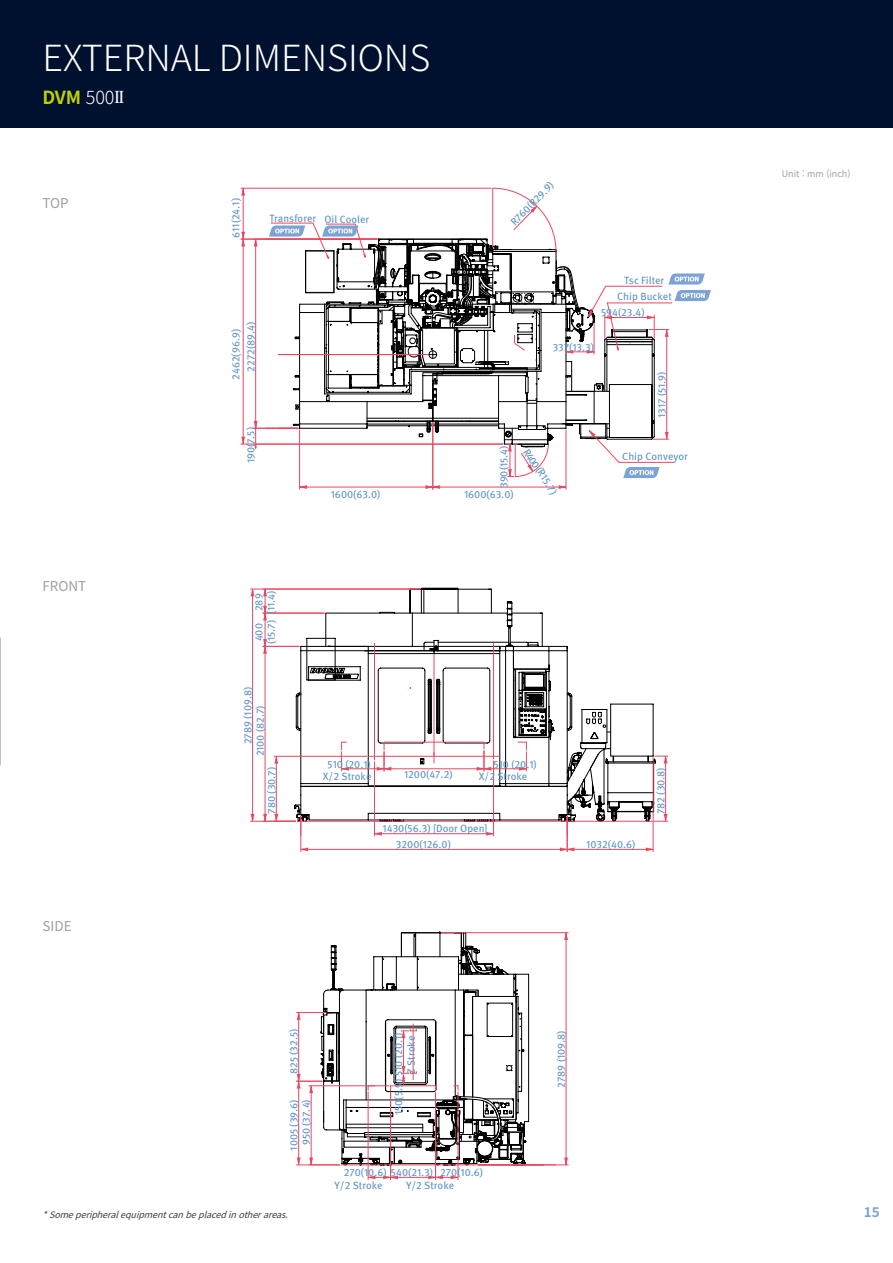
<style>
.page{position:relative;width:893px;height:1263px;background:#fff}
.page>*{position:absolute;margin:0;border:0;box-sizing:border-box;transform-origin:0 0}
.t1{font:300 36px "Noto Sans KR";color:#fff}
.t2{font:700 18px "Noto Sans KR";color:#bfd200}
.t3{font:13.5px "Noto Sans KR";color:#9fa0a0}
.t4{font:700 13.5px "Noto Sans KR";color:#7da3d6}
.t5{font:10.5px/12.5px "Doosan Meta Pro";color:#5c91c6}
.t6{font:italic 9px "Noto Sans KR";color:#3e3a39}
.t7{font:9px "Noto Sans KR";color:#9fa0a0}
.s1{font-weight:300;color:#fff}
.s2{font-family:"Times New Roman";font-weight:400;color:#fff}
</style>
<div class="page">
<div style="left:0;top:0;width:893px;height:128px;background:#00102f"></div>
<hr style="left:243px;top:245px;width:1px;height:193px;background:#e94960">
<svg style="left:241px;top:437px;width:4px;height:7px"></svg>
<hr style="left:241px;top:444px;width:262px;height:1px;background:#e94960">
<hr style="left:439px;top:487px;width:121px;height:1px;background:#e94960">
<svg style="left:559px;top:485px;width:7px;height:4px"></svg>
<hr style="left:566px;top:429px;width:1px;height:61px;background:#e94960">
<hr style="left:306px;top:487px;width:121px;height:1px;background:#e94960">
<svg style="left:425px;top:485px;width:15px;height:4px"></svg>
<svg style="left:300px;top:485px;width:7px;height:4px"></svg>
<hr style="left:433px;top:422px;width:1px;height:68px;background:#e94960">
<hr style="left:299px;top:429px;width:1px;height:61px;background:#e94960">
<hr style="left:255px;top:245px;width:1px;height:177px;background:#e94960">
<svg style="left:254px;top:238px;width:4px;height:8px"></svg>
<svg style="left:254px;top:421px;width:4px;height:28px"></svg>
<hr style="left:253px;top:428px;width:45px;height:1px;background:#e94960">
<hr style="left:243px;top:194px;width:1px;height:39px;background:#e94960">
<svg style="left:241px;top:187px;width:4px;height:9px"></svg>
<svg style="left:241px;top:232px;width:4px;height:14px"></svg>
<hr style="left:241px;top:188px;width:250px;height:1px;background:#e94960">
<hr style="left:241px;top:239px;width:136px;height:1px;background:#e94960">
<hr style="left:252px;top:595px;width:1px;height:220px;background:#e94960">
<svg style="left:251px;top:588px;width:4px;height:8px"></svg>
<svg style="left:251px;top:814px;width:4px;height:7px"></svg>
<hr style="left:250px;top:589px;width:170px;height:1px;background:#e94960">
<hr style="left:250px;top:821px;width:46px;height:1px;background:#e94960">
<hr style="left:263px;top:613px;width:62px;height:1px;background:#e94960">
<hr style="left:265px;top:652px;width:1px;height:163px;background:#e94960">
<svg style="left:263px;top:588px;width:4px;height:66px"></svg>
<svg style="left:263px;top:814px;width:4px;height:7px"></svg>
<hr style="left:263px;top:646px;width:37px;height:1px;background:#e94960">
<hr style="left:573px;top:849px;width:74px;height:1px;background:#e94960">
<svg style="left:646px;top:847px;width:7px;height:4px"></svg>
<hr style="left:653px;top:757px;width:1px;height:95px;background:#e94960">
<hr style="left:307px;top:849px;width:254px;height:1px;background:#e94960">
<svg style="left:560px;top:847px;width:14px;height:4px"></svg>
<svg style="left:300px;top:847px;width:8px;height:4px"></svg>
<hr style="left:567px;top:816px;width:1px;height:36px;background:#e94960">
<hr style="left:301px;top:816px;width:1px;height:36px;background:#e94960">
<hr style="left:566px;top:939px;width:1px;height:220px;background:#e94960">
<svg style="left:564px;top:1157px;width:4px;height:9px"></svg>
<svg style="left:564px;top:933px;width:4px;height:7px"></svg>
<hr style="left:441px;top:932px;width:128px;height:1px;background:#e94960">
<hr style="left:477px;top:1164px;width:92px;height:1px;background:#e94960">
<hr style="left:458px;top:1091px;width:1px;height:89px;background:#e94960">
<hr style="left:368px;top:1092px;width:1px;height:88px;background:#e94960">
<hr style="left:397px;top:1177px;width:33px;height:1px;background:#e94960">
<svg style="left:428px;top:1175px;width:31px;height:4px"></svg>
<svg style="left:367px;top:1175px;width:31px;height:4px"></svg>
<hr style="left:435px;top:1092px;width:1px;height:88px;background:#e94960">
<hr style="left:390px;top:1092px;width:1px;height:88px;background:#e94960">
<svg style="left:274px;top:588px;width:394px;height:248px"></svg>
<svg style="left:296px;top:931px;width:245px;height:237px"></svg>
<svg style="left:269px;top:188px;width:442px;height:291px"></svg>
<h1 class="t1" style="left:43px;top:38px;width:389px">EXTERNAL DIMENSIONS</h1>
<h2 class="t2" style="left:43px;top:87px;width:83px">DVM <span class="s1">500</span><span class="s2">II</span></h2>
<p class="t3" style="left:43px;top:195px;width:28px">TOP</p>
<p class="t5" style="left:230px;top:238px;width:41px;rotate:-90deg">611(24.1)</p>
<p class="t5" style="left:269px;top:212px;width:101px">Transforer Oil Cooler</p>
<p class="t5" style="left:245px;top:372px;width:52px;rotate:-90deg">2272(89.4)</p>
<p class="t5" style="left:230px;top:380px;width:52px;rotate:-90deg">2462(96.9)</p>
<p class="t5" style="left:508px;top:220px;width:58px;rotate:-46deg">R760(R29.9)</p>
<p class="t5" style="left:617px;top:272px;width:56px;line-height:16.4px;text-align:center">Tsc Filter<br>Chip Bucket</p>
<p class="t5" style="left:601px;top:306px;width:45px">594(23.4)</p>
<p class="t5" style="left:553px;top:341px;width:43px">337(13.3)</p>
<p class="t5" style="left:656px;top:418px;width:48px;rotate:-90deg">1317 (51.9)</p>
<p class="t3" style="left:43px;top:578px;width:45px">FRONT</p>
<p class="t3" style="left:43px;top:918px;width:31px">SIDE</p>
<p class="t5" style="left:245px;top:463px;width:38px;rotate:-90deg">190(7.5)</p>
<p class="t5" style="left:253px;top:614px;width:25px;rotate:-90deg">289 (11.4)</p>
<p class="t5" style="left:253px;top:644px;width:26px;rotate:-90deg">400 (15.7)</p>
<p class="t5" style="left:241px;top:744px;width:59px;rotate:-90deg">2789 (109.8)</p>
<p class="t5" style="left:254px;top:756px;width:53px;rotate:-90deg">2100 (82.7)</p>
<p class="t5" style="left:265px;top:813px;width:48px;rotate:-90deg">780 (30.7)</p>
<p class="t5" style="left:497px;top:488px;width:44px;rotate:-90deg">390(15.4)</p>
<p class="t5" style="left:331px;top:488px;width:51px">1600(63.0)</p>
<p class="t5" style="left:464px;top:488px;width:51px">1600(63.0)</p>
<p class="t5" style="left:532px;top:446px;width:53px;rotate:58deg">R400(R15.7)</p>
<p class="t5" style="left:622px;top:450px;width:67px">Chip Conveyor</p>
<p class="t5" style="left:323px;top:758px;width:50px;text-align:center">510 (20.1)<br>X/2 Stroke</p>
<p class="t5" style="left:479px;top:758px;width:60px;text-indent:15px">510 (20.1)<br>X/2 Stroke</p>
<p class="t5" style="left:404px;top:768px;width:50px">1200(47.2)</p>
<p class="t5" style="left:383px;top:823px;width:106px">1430(56.3) [Door Open]</p>
<p class="t5" style="left:655px;top:814px;width:49px;rotate:-90deg">782 (30.8)</p>
<p class="t5" style="left:396px;top:838px;width:56px">3200(126.0)</p>
<p class="t5" style="left:586px;top:838px;width:51px">1032(40.6)</p>
<p class="t5" style="left:288px;top:1074px;width:47px;rotate:-90deg">825 (32.5)</p>
<p class="t5" style="left:300px;top:1145px;width:48px;rotate:-90deg">950 (37.4)</p>
<p class="t5" style="left:288px;top:1150px;width:53px;rotate:-90deg">1005 (39.6)</p>
<p class="t6" style="left:43px;top:1209px;width:254px">*Someperipheralequipmentcanbeplacedinotherareas.</p>
<p class="t5" style="left:392px;top:1073px;width:43px;text-indent:-41px;rotate:-90deg">150(5.9) 510 (20.1)<br>Z Stroke</p>
<p class="t5" style="left:334px;top:1166px;width:100px;text-indent:9px">270(10.6) 540(21.3)<br>Y/2 Stroke</p>
<p class="t5" style="left:406px;top:1166px;width:79px;text-indent:34px">270(10.6)<br>Y/2 Stroke</p>
<p class="t5" style="left:555px;top:1088px;width:59px;rotate:-90deg">2789 (109.8)</p>
<p class="t7" style="left:782px;top:169px;width:70px">Unit : mm (inch)</p>
<p class="t4" style="left:864px;top:1205px;width:17px">15</p>
</div>
